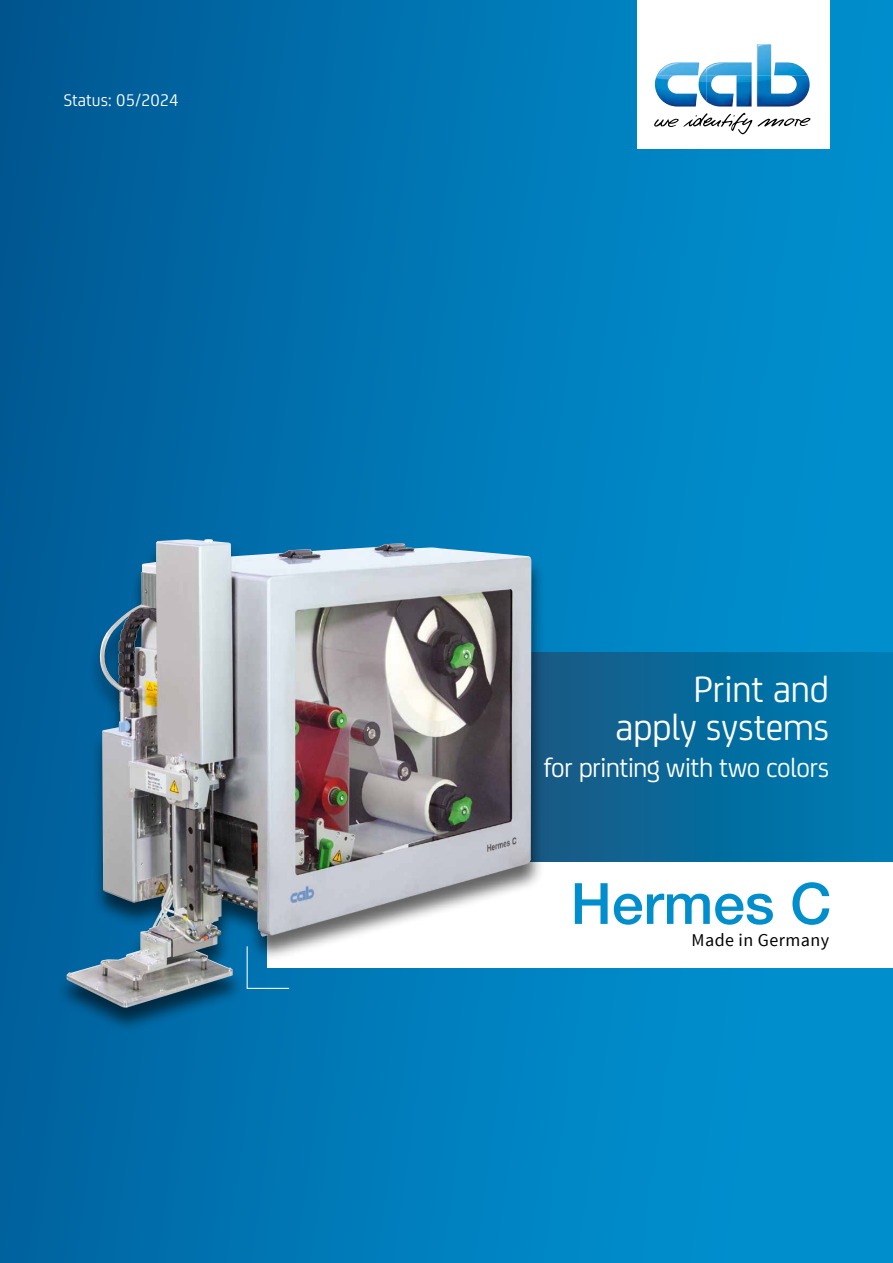
<style>
.page{position:relative;width:893px;height:1263px;background:#fff}
.page>*{position:absolute;margin:0;border:0;box-sizing:border-box;transform-origin:0 0}
.t1{font:39px/37.5px "CA Sans";letter-spacing:-.01em;color:#fff;text-align:right}
.t2{font:28.5px "CA Sans";letter-spacing:-.025em;color:#fff}
.t3{font:18px "CA Sans";color:#fff}
.t4{font:18px "Source Sans Pro";letter-spacing:.025em;color:#000}
</style>
<div class="page">
<div style="left:0;top:0;width:893px;height:1263px;background:linear-gradient(to right,#005d99,#0094d4)"></div>
<div style="left:637px;top:0;width:192px;height:149px;background:#fff"></div>
<img style="left:706px;top:44px;width:102px;height:31px">
<svg style="left:698px;top:76px;width:2px;height:9px"></svg>
<img style="left:706px;top:75px;width:104px;height:32px">
<svg style="left:654px;top:113px;width:156px;height:21px"></svg>
<svg style="left:545px;top:652px;width:348px;height:210px;background:#076b9d"></svg>
<div style="left:268px;top:862px;width:625px;height:105px;background:#fff"></div>
<div style="left:56px;top:541px;width:489px;height:492px;background:#000;opacity:.6"></div>
<img style="left:67px;top:539px;width:464px;height:469px">
<svg style="left:575px;top:882px;width:254px;height:43px"></svg>
<p class="t3" style="left:64px;top:87px;width:116px">Status: 05/2024</p>
<h1 class="t1" style="left:616px;top:668px;width:215px">Print and apply systems</h1>
<p class="t2" style="left:543px;top:747px;width:287px">for printing with two colors</p>
<p class="t4" style="left:691px;top:929px;width:139px">Made in Germany</p>
</div>
